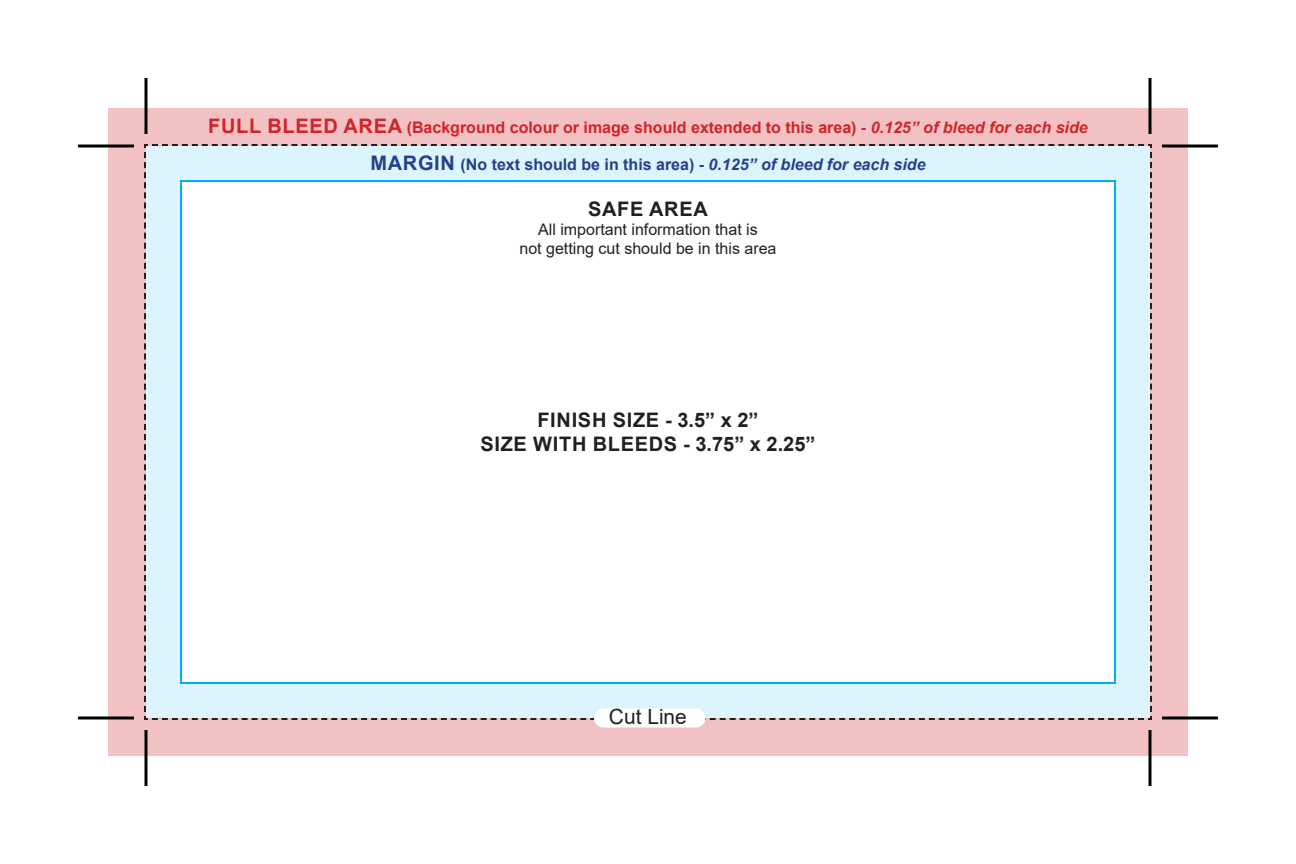
<style>
.page{position:relative;width:1296px;height:864px;background:#fff}
.page>*{position:absolute;margin:0;border:0;box-sizing:border-box;transform-origin:0 0}
.t1{font:20.8px "Arial";color:#231f20}
.t2{font:700 20px/24px "Arial";letter-spacing:.035em;color:#231f20;text-align:center}
.t3{font:700 16px "Arial";color:#d1232a}
.t4{font:16px/19.2px "Arial";color:#231f20;text-align:center}
.t5{font:700 16px "Arial";color:#253f8e}
.s1{font-size:20px}
.s2{font-style:italic}
</style>
<div class="page">
<div style="left:108px;top:108px;width:1080px;height:648px;background:#f2c1c3"></div>
<div style="left:146px;top:146px;width:1004px;height:572px;background:#def4fc"></div>
<svg style="left:180px;top:180px;width:936px;height:504px;background:#ddf4fc"></svg>
<div style="left:594px;top:708px;width:111px;height:20px;background:#fff;border-radius:10px"></div>
<svg style="left:78px;top:144px;width:56px;height:4px"></svg>
<svg style="left:144px;top:78px;width:4px;height:56px"></svg>
<svg style="left:1162px;top:144px;width:56px;height:4px"></svg>
<svg style="left:1148px;top:78px;width:4px;height:56px"></svg>
<svg style="left:1162px;top:716px;width:56px;height:4px"></svg>
<svg style="left:1148px;top:730px;width:4px;height:56px"></svg>
<svg style="left:78px;top:716px;width:56px;height:4px"></svg>
<svg style="left:144px;top:730px;width:4px;height:56px"></svg>
<p class="t3" style="left:208px;top:116px;width:881px"><span class="s1">FULL BLEED AREA</span> (Background colour or image should extended to this area) - <span class="s2">0.125” of bleed for each side</span></p>
<p class="t5" style="left:370px;top:153px;width:557px"><span class="s1">MARGIN</span> (No text should be in this area) - <span class="s2">0.125” of bleed for each side</span></p>
<p class="t2" style="left:588px;top:197px;width:121px">SAFE AREA</p>
<p class="t4" style="left:519px;top:220px;width:259px">All important information that is<br>not getting cut should be in this area</p>
<p class="t2" style="left:480px;top:408px;width:337px">FINISH SIZE - 3.5” x 2”<br>SIZE WITH BLEEDS - 3.75” x 2.25”</p>
<h1 class="t1" style="left:609px;top:702px;width:79px">Cut Line</h1>
</div>
